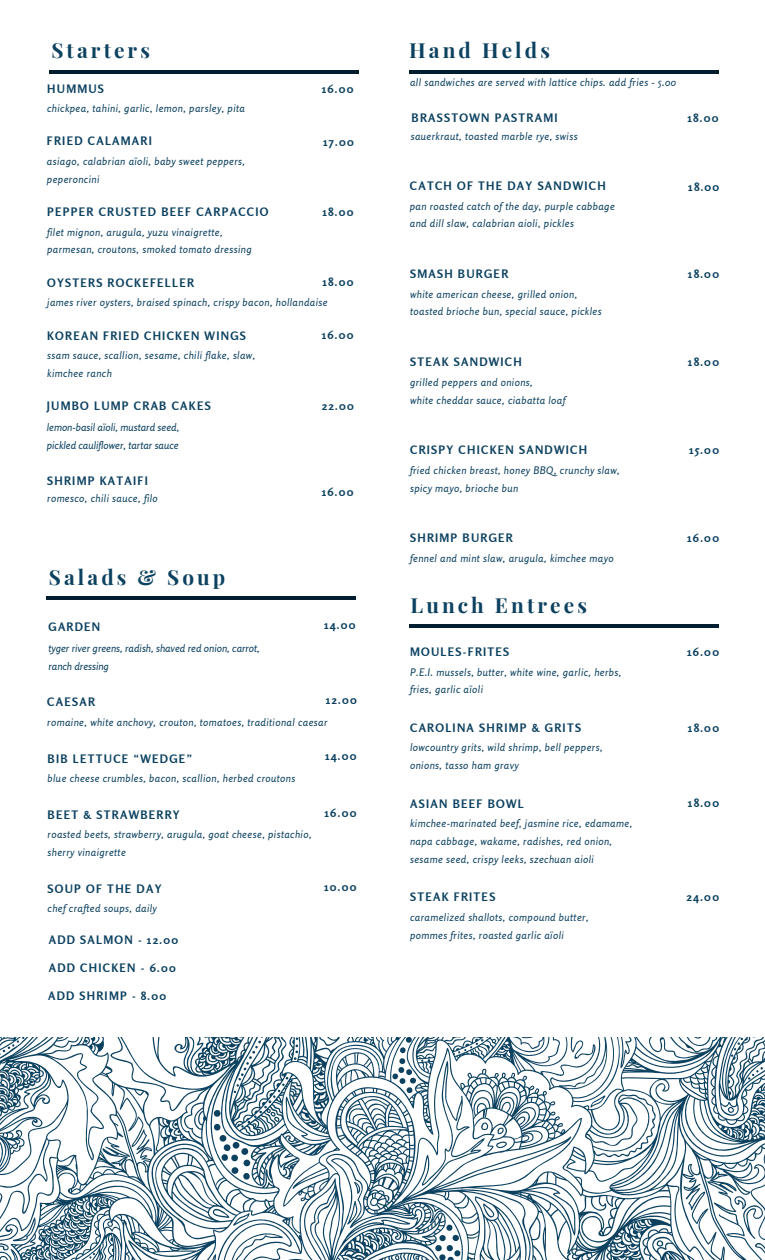
<style>
.page{position:relative;width:765px;height:1260px;background:#fff}
.page>*{position:absolute;margin:0;border:0;box-sizing:border-box;transform-origin:0 0}
.t1{font:700 20.75px "Playfair Display";letter-spacing:.15em;color:#0c4160}
.t2{font:700 11.62px "Rosario";letter-spacing:.11em;color:#0c4160}
.t3{font:italic 10.38px/17.8px "Rosario";letter-spacing:.04em;color:#0c4160}
.t4{font:italic 10.38px/18.2px "Rosario";color:#0c4160}
</style>
<div class="page">
<hr style="left:49px;top:70px;width:310px;height:3px;background:#011e31">
<hr style="left:47px;top:597px;width:309px;height:3px;background:#011e31">
<hr style="left:410px;top:71px;width:309px;height:3px;background:#011e31">
<hr style="left:409px;top:625px;width:309px;height:3px;background:#011e31">
<svg style="left:0;top:1037px;width:765px;height:223px"></svg>
<svg style="left:719px;top:1037px;width:46px;height:79px"></svg>
<svg style="left:212px;top:1037px;width:76px;height:143px"></svg>
<svg style="left:294px;top:1037px;width:5px;height:23px"></svg>
<svg style="left:391px;top:1037px;width:33px;height:56px"></svg>
<svg style="left:458px;top:1037px;width:31px;height:16px"></svg>
<svg style="left:609px;top:1037px;width:23px;height:31px"></svg>
<svg style="left:590px;top:1095px;width:15px;height:13px"></svg>
<svg style="left:474px;top:1196px;width:47px;height:64px"></svg>
<svg style="left:496px;top:1141px;width:12px;height:7px"></svg>
<svg style="left:497px;top:1128px;width:7px;height:6px"></svg>
<svg style="left:481px;top:1122px;width:8px;height:9px"></svg>
<svg style="left:325px;top:1201px;width:137px;height:59px"></svg>
<svg style="left:353px;top:1180px;width:8px;height:14px"></svg>
<svg style="left:203px;top:1254px;width:24px;height:6px"></svg>
<svg style="left:211px;top:1205px;width:39px;height:21px"></svg>
<svg style="left:0;top:1140px;width:1px;height:27px"></svg>
<svg style="left:0;top:1217px;width:36px;height:43px"></svg>
<svg style="left:0;top:1037px;width:42px;height:28px"></svg>
<h1 class="t1" style="left:51px;top:35px;width:100px">Starters</h1>
<h2 class="t2" style="left:47px;top:82px;width:58px">HUMMUS</h2>
<p class="t2" style="left:322px;top:81px;width:33px">16.00</p>
<h2 class="t3" style="left:47px;top:100px;width:199px">chickpea, tahini, garlic, lemon, parsley, pita</h2>
<p class="t2" style="left:47px;top:134px;width:107px">FRIED CALAMARI</p>
<h2 class="t2" style="left:323px;top:135px;width:32px">17.00</h2>
<h2 class="t3" style="left:47px;top:152px;width:200px">asiago, calabrian aïoli, baby sweet peppers, peperoncini</h2>
<p class="t2" style="left:47px;top:205px;width:223px">PEPPER CRUSTED BEEF CARPACCIO</p>
<h2 class="t2" style="left:323px;top:204px;width:33px">18.00</h2>
<h2 class="t3" style="left:47px;top:223px;width:206px">filet mignon, arugula, yuzu vinaigrette, parmesan, croutons, smoked tomato dressing</h2>
<h2 class="t2" style="left:47px;top:275px;width:148px">OYSTERS ROCKEFELLER</h2>
<h2 class="t2" style="left:323px;top:275px;width:33px">18.00</h2>
<p class="t3" style="left:47px;top:293px;width:282px">james river oysters, braised spinach, crispy bacon, hollandaise</p>
<h2 class="t2" style="left:47px;top:328px;width:200px">KOREAN FRIED CHICKEN WINGS</h2>
<h2 class="t2" style="left:322px;top:328px;width:33px">16.00</h2>
<p class="t3" style="left:47px;top:346px;width:210px">ssam sauce, scallion, sesame, chili flake, slaw,</p>
<p class="t3" style="left:47px;top:364px;width:66px">kimchee ranch</p>
<h2 class="t2" style="left:47px;top:399px;width:165px">JUMBO LUMP CRAB CAKES</h2>
<p class="t2" style="left:322px;top:398px;width:34px">22.00</p>
<p class="t4" style="left:47px;top:418px;width:134px">lemon-basil aïoli, mustard seed,</p>
<h2 class="t4" style="left:47px;top:436px;width:133px">pickled cauliflower, tartar sauce</h2>
<p class="t2" style="left:47px;top:474px;width:102px">SHRIMP KATAIFI</p>
<h1 class="t3" style="left:47px;top:489px;width:112px">romesco, chili sauce, filo</h1>
<h2 class="t1" style="left:49px;top:562px;width:178px">Salads &amp; Soup</h2>
<h2 class="t2" style="left:48px;top:620px;width:53px">GARDEN</h2>
<p class="t4" style="left:48px;top:639px;width:213px">tyger river greens, radish, shaved red onion, carrot, ranch dressing</p>
<h2 class="t2" style="left:322px;top:484px;width:33px">16.00</h2>
<h2 class="t2" style="left:324px;top:618px;width:33px">14.00</h2>
<p class="t2" style="left:47px;top:695px;width:49px">CAESAR</p>
<h2 class="t2" style="left:326px;top:693px;width:33px">12.00</h2>
<p class="t3" style="left:47px;top:713px;width:282px">romaine, white anchovy, crouton, tomatoes, traditional caesar</p>
<p class="t2" style="left:48px;top:751px;width:146px">BIB LETTUCE “WEDGE”</p>
<h2 class="t3" style="left:48px;top:769px;width:249px">blue cheese crumbles, bacon, scallion, herbed croutons</h2>
<p class="t2" style="left:48px;top:808px;width:134px">BEET &amp; STRAWBERRY</p>
<p class="t3" style="left:48px;top:826px;width:266px">roasted beets, strawberry, arugula, goat cheese, pistachio, sherry vinaigrette</p>
<h2 class="t2" style="left:48px;top:882px;width:115px">SOUP OF THE DAY</h2>
<h2 class="t3" style="left:48px;top:900px;width:111px">chef crafted soups, daily</h2>
<p class="t2" style="left:49px;top:933px;width:131px">ADD SALMON - 12.00</p>
<h2 class="t2" style="left:49px;top:961px;width:129px">ADD CHICKEN - 6.00</h2>
<h1 class="t2" style="left:48px;top:988px;width:120px">ADD SHRIMP - 8.00</h1>
<p class="t2" style="left:325px;top:749px;width:33px">14.00</p>
<h2 class="t2" style="left:325px;top:805px;width:33px">16.00</h2>
<p class="t2" style="left:324px;top:879px;width:34px">10.00</p>
<h2 class="t1" style="left:409px;top:35px;width:142px">Hand Helds</h2>
<h2 class="t3" style="left:410px;top:73px;width:268px">all sandwiches are served with lattice chips. add fries - 5.00</h2>
<p class="t2" style="left:412px;top:111px;width:148px">BRASSTOWN PASTRAMI</p>
<h2 class="t2" style="left:687px;top:111px;width:33px">18.00</h2>
<p class="t3" style="left:411px;top:127px;width:168px">sauerkraut, toasted marble rye, swiss</p>
<h2 class="t2" style="left:410px;top:179px;width:197px">CATCH OF THE DAY SANDWICH</h2>
<h2 class="t2" style="left:688px;top:180px;width:33px">18.00</h2>
<p class="t3" style="left:410px;top:197px;width:207px">pan roasted catch of the day, purple cabbage and dill slaw, calabrian aioli, pickles</p>
<p class="t2" style="left:410px;top:267px;width:100px">SMASH BURGER</p>
<h1 class="t2" style="left:688px;top:267px;width:33px">18.00</h1>
<h2 class="t3" style="left:410px;top:285px;width:169px">white american cheese, grilled onion,</h2>
<h2 class="t3" style="left:410px;top:303px;width:193px">toasted brioche bun, special sauce, pickles</h2>
<h2 class="t2" style="left:410px;top:355px;width:113px">STEAK SANDWICH</h2>
<p class="t2" style="left:688px;top:355px;width:33px">18.00</p>
<h2 class="t3" style="left:410px;top:373px;width:124px">grilled peppers and onions,</h2>
<h2 class="t3" style="left:410px;top:391px;width:157px">white cheddar sauce, ciabatta loaf</h2>
<h2 class="t2" style="left:410px;top:443px;width:178px">CRISPY CHICKEN SANDWICH</h2>
<p class="t2" style="left:689px;top:443px;width:32px">15.00</p>
<h2 class="t3" style="left:410px;top:461px;width:211px">fried chicken breast, honey BBQ, crunchy slaw, spicy mayo, brioche bun</h2>
<h2 class="t2" style="left:410px;top:531px;width:104px">SHRIMP BURGER</h2>
<p class="t2" style="left:687px;top:531px;width:33px">16.00</p>
<h2 class="t3" style="left:410px;top:549px;width:205px">fennel and mint slaw, arugula, kimchee mayo</h2>
<p class="t1" style="left:411px;top:591px;width:178px">Lunch Entrees</p>
<h2 class="t2" style="left:410px;top:645px;width:101px">MOULES-FRITES</h2>
<p class="t2" style="left:687px;top:645px;width:33px">16.00</p>
<h2 class="t3" style="left:410px;top:663px;width:213px">P.E.I. mussels, butter, white wine, garlic, herbs, fries, garlic aïoli</h2>
<h2 class="t2" style="left:410px;top:721px;width:172px">CAROLINA SHRIMP &amp; GRITS</h2>
<h2 class="t2" style="left:688px;top:720px;width:33px">18.00</h2>
<h2 class="t3" style="left:410px;top:739px;width:194px">lowcountry grits, wild shrimp, bell peppers, onions, tasso ham gravy</h2>
<p class="t2" style="left:410px;top:796px;width:115px">ASIAN BEEF BOWL</p>
<h2 class="t2" style="left:688px;top:796px;width:33px">18.00</h2>
<h2 class="t3" style="left:410px;top:814px;width:224px">kimchee-marinated beef, jasmine rice, edamame, napa cabbage, wakame, radishes, red onion, sesame seed, crispy leeks, szechuan aioli</h2>
<h2 class="t2" style="left:410px;top:890px;width:87px">STEAK FRITES</h2>
<p class="t2" style="left:687px;top:890px;width:34px">24.00</p>
<p class="t3" style="left:410px;top:908px;width:180px">caramelized shallots, compound butter,</p>
<h2 class="t3" style="left:410px;top:926px;width:155px">pommes frites, roasted garlic aïoli</h2>
</div>
